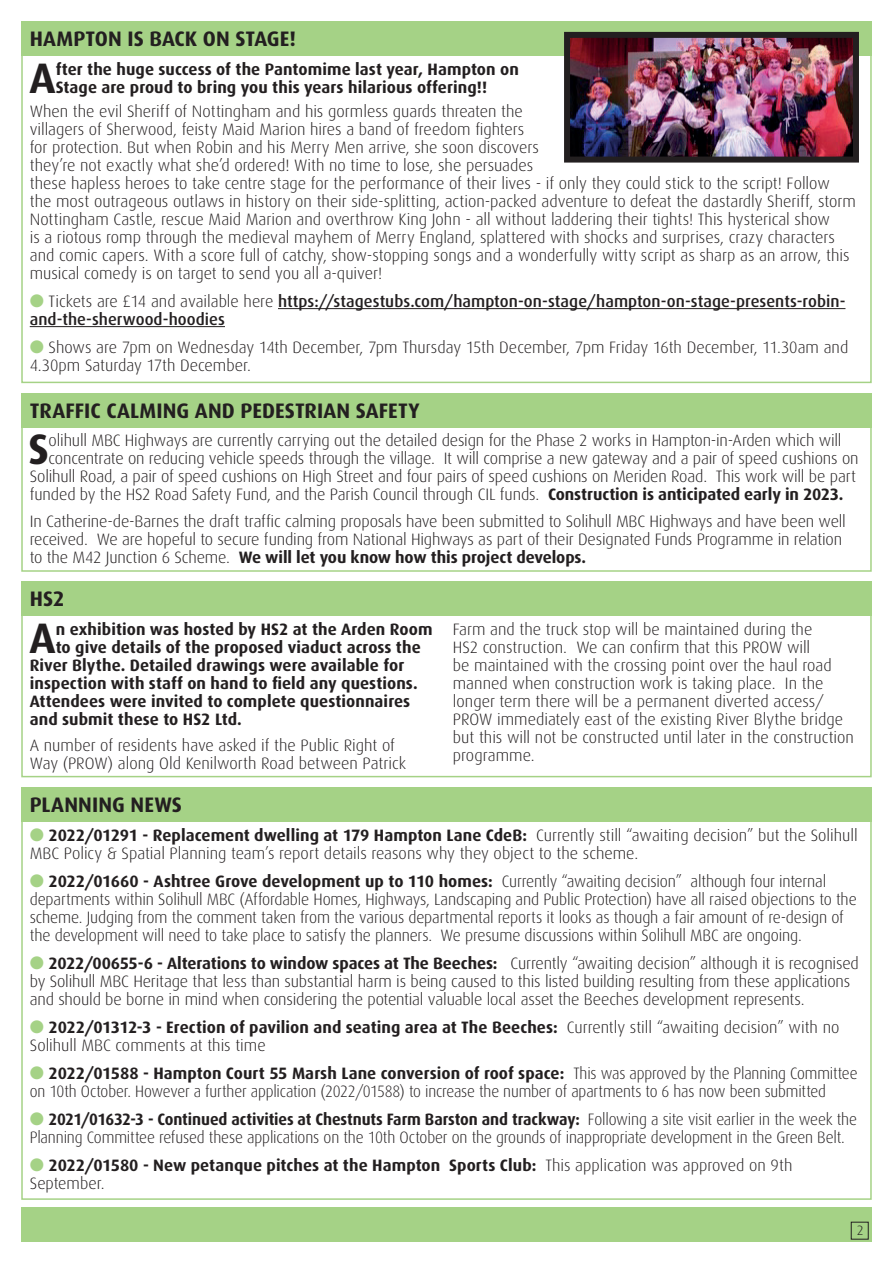
<style>
.page{position:relative;width:893px;height:1263px;background:#fff}
.page>*{position:absolute;margin:0;border:0;box-sizing:border-box;transform-origin:0 0}
.t1{font:700 42.6px "Dax";color:#231f20}
.t2{font:700 21px "Dax";letter-spacing:.005em;color:#231f20}
.t3{font:300 16.5px/18px "Dax";letter-spacing:-.005em;color:#231f20}
.t4{font:700 16.5px/18px "Dax";letter-spacing:.005em;color:#231f20}
.t5{font:300 16.5px/18px "Dax";letter-spacing:-.005em;color:#231f20;scale:.95 1}
.t6{font:300 16.5px/18px "Dax";letter-spacing:-.005em;color:#231f20;scale:.94 1}
.t7{font:500 16.5px/18px "Dax";color:#231f20}
.t8{font:300 13.5px "Dax";color:#231f20}
.s1{color:#a5d286}
.s2{font-weight:300}
.s3{font-weight:700}
</style>
<div class="page">
<div style="left:21px;top:1208px;width:851px;height:34px;background:#a5d286"></div>
<div style="left:851px;top:1222px;width:18px;height:17px;border:1px solid #231f20"></div>
<div style="left:21px;top:393px;width:851px;height:179px;border:2px solid #a5d286"></div>
<div style="left:21px;top:393px;width:851px;height:34px;background:#a5d286"></div>
<div style="left:21px;top:22px;width:851px;height:34px;background:#a5d286"></div>
<hr style="left:278px;top:308px;width:567px;height:1px;background:#231f20">
<hr style="left:30px;top:326px;width:195px;height:1px;background:#231f20">
<img style="left:571px;top:39px;width:281px;height:117px">
<div style="left:564px;top:32px;width:295px;height:131px;border:6px solid #231f20"></div>
<div style="left:21px;top:582px;width:851px;height:195px;border:2px solid #a5d286"></div>
<div style="left:21px;top:582px;width:851px;height:34px;background:#a5d286"></div>
<div style="left:21px;top:787px;width:851px;height:34px;background:#a5d286"></div>
<p class="t2" style="left:30px;top:27px;width:268px">HAMPTON IS BACK ON STAGE!</p>
<h1 class="t1" style="left:30px;top:54px;width:28px">A</h1>
<p class="t4" style="left:56px;top:60px;width:465px">fter the huge success of the Pantomime last year, Hampton on<br>Stage are proud to bring you this years hilarious offering!!</p>
<p class="t3" style="left:30px;top:102px;width:828px">When the evil Sheriff of Nottingham and his gormless guards threaten the<br>villagers of Sherwood, feisty Maid Marion hires a band of freedom fighters<br>for protection. But when Robin and his Merry Men arrive, she soon discovers<br>they’re not exactly what she’d ordered! With no time to lose, she persuades<br>these hapless heroes to take centre stage for the performance of their lives - if only they could stick to the script! Follow<br>the most outrageous outlaws in history on their side-splitting, action-packed adventure to defeat the dastardly Sheriff, storm Nottingham Castle, rescue Maid Marion and overthrow King John - all without laddering their tights! This hysterical show<br>is a riotous romp through the medieval mayhem of Merry England, splattered with shocks and surprises, crazy characters and comic capers. With a score full of catchy, show-stopping songs and a wonderfully witty script as sharp as an arrow, this musical comedy is on target to send you all a-quiver!</p>
<p class="t7" style="left:30px;top:292px;width:817px"><span class="s1">●</span> <span class="s2">Tickets are £14 and available here</span> https://stagestubs.com/hampton-on-stage/hampton-on-stage-presents-robin&shy;and-the-sherwood-hoodies</p>
<p class="t3" style="left:30px;top:338px;width:820px"><span class="s1">●</span> Shows are 7pm on Wednesday 14th December, 7pm Thursday 15th December, 7pm Friday 16th December, 11.30am and<br>4.30pm Saturday 17th December.</p>
<p class="t2" style="left:30px;top:399px;width:391px">TRAFFIC CALMING AND PEDESTRIAN SAFETY</p>
<h1 class="t1" style="left:28px;top:425px;width:22px">S</h1>
<p class="t3" style="left:49px;top:432px;width:794px">olihull MBC Highways are currently carrying out the detailed design for the Phase 2 works in Hampton-in-Arden which will</p>
<p class="t3" style="left:49px;top:450px;width:811px">concentrate on reducing vehicle speeds through the village. It will comprise a new gateway and a pair of speed cushions on</p>
<p class="t3" style="left:30px;top:468px;width:828px">Solihull Road, a pair of speed cushions on High Street and four pairs of speed cushions on Meriden Road. This work will be part</p>
<p class="t3" style="left:30px;top:486px;width:815px">funded by the HS2 Road Safety Fund, and the Parish Council through CIL funds. <span class="s3">Construction is anticipated early in 2023.</span></p>
<p class="t3" style="left:30px;top:512px;width:817px">In Catherine-de-Barnes the draft traffic calming proposals have been submitted to Solihull MBC Highways and have been well received. We are hopeful to secure funding from National Highways as part of their Designated Funds Programme in relation to the M42 Junction 6 Scheme. <span class="s3">We will let you know how this project develops.</span></p>
<p class="t2" style="left:30px;top:587px;width:37px">HS2</p>
<h1 class="t1" style="left:30px;top:614px;width:28px">A</h1>
<p class="t4" style="left:56px;top:620px;width:378px">n exhibition was hosted by HS2 at the Arden Room</p>
<p class="t4" style="left:56px;top:638px;width:367px">to give details of the proposed viaduct across the</p>
<p class="t4" style="left:30px;top:656px;width:376px">River Blythe. Detailed drawings were available for</p>
<p class="t4" style="left:30px;top:674px;width:389px">inspection with staff on hand to field any questions.</p>
<p class="t4" style="left:30px;top:692px;width:382px">Attendees were invited to complete questionnaires</p>
<p class="t4" style="left:30px;top:710px;width:214px">and submit these to HS2 Ltd.</p>
<p class="t3" style="left:30px;top:737px;width:378px">A number of residents have asked if the Public Right of<br>Way (PROW) along Old Kenilworth Road between Patrick</p>
<p class="t3" style="left:453px;top:620px;width:403px">Farm and the truck stop will be maintained during the<br>HS2 construction. We can confirm that this PROW will<br>be maintained with the crossing point over the haul road manned when construction work is taking place. In the longer term there will be a permanent diverted access/ PROW immediately east of the existing River Blythe bridge but this will not be constructed until later in the construction programme.</p>
<p class="t2" style="left:30px;top:793px;width:154px">PLANNING NEWS</p>
<p class="t3" style="left:30px;top:827px;width:829px"><span class="s1">●</span> <span class="s3">2022/01291 - Replacement dwelling at 179 Hampton Lane CdeB:</span> Currently still “awaiting decision” but the Solihull<br>MBC Policy &amp; Spatial Planning team’s report details reasons why they object to the scheme.</p>
<p class="t3" style="left:30px;top:873px;width:828px"><span class="s1">●</span> <span class="s3">2022/01660 - Ashtree Grove development up to 110 homes:</span> Currently “awaiting decision” although four internal departments within Solihull MBC (Affordable Homes, Highways, Landscaping and Public Protection) have all raised objections to the scheme. Judging from the comment taken from the various departmental reports it looks as though a fair amount of re-design of the development will need to take place to satisfy the planners. We presume discussions within Solihull MBC are ongoing.</p>
<p class="t3" style="left:30px;top:955px;width:831px"><span class="s1">●</span> <span class="s3">2022/00655-6 - Alterations to window spaces at The Beeches:</span> Currently “awaiting decision” although it is recognised by Solihull MBC Heritage that less than substantial harm is being caused to this listed building resulting from these applications and should be borne in mind when considering the potential valuable local asset the Beeches development represents.</p>
<p class="t3" style="left:30px;top:1019px;width:811px"><span class="s1">●</span> <span class="s3">2022/01312-3 - Erection of pavilion and seating area at The Beeches:</span> Currently still “awaiting decision” with no<br>Solihull MBC comments at this time</p>
<p class="t6" style="left:30px;top:1065px;width:882px"><span class="s1">●</span> <span class="s3">2022/01588 - Hampton Court 55 Marsh Lane conversion of roof space:</span> This was approved by the Planning Committee on 10th October. However a further application (2022/01588) to increase the number of apartments to 6 has now been submitted</p>
<p class="t5" style="left:30px;top:1111px;width:872px"><span class="s1">●</span> <span class="s3">2021/01632-3 - Continued activities at Chestnuts Farm Barston and trackway:</span> Following a site visit earlier in the week the<br>Planning Committee refused these applications on the 10th October on the grounds of inappropriate development in the Green Belt.</p>
<p class="t4" style="left:30px;top:1156px;width:764px"><span class="s1">●</span> 2022/01580 - New petanque pitches at the Hampton Sports Club: <span class="s2">This application was approved on 9th<br>September.</span></p>
<p class="t8" style="left:857px;top:1223px;width:8px">2</p>
</div>
